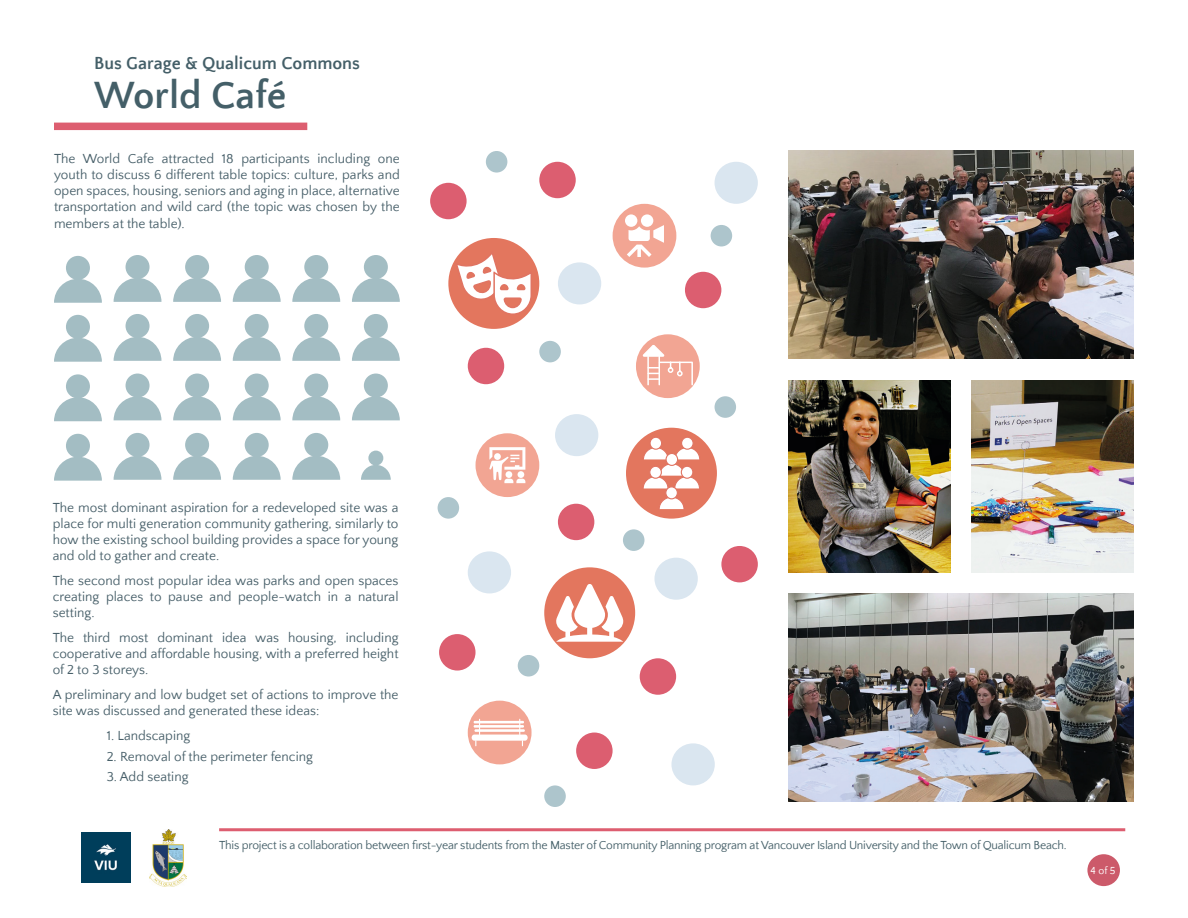
<style>
.page{position:relative;width:1188px;height:918px;background:#fff}
.page>*{position:absolute;margin:0;border:0;box-sizing:border-box;transform-origin:0 0}
.t1{font:700 39px "Quattrocento Sans";color:#445f68}
.t2{font:700 18px "Quattrocento Sans";color:#445f68}
.t3{font:13.5px/16.2px "Quattrocento Sans";color:#475f69;text-align:justify}
.t4{font:12px "Quattrocento Sans";letter-spacing:-.02em;color:#445f68}
.t5{font:10.5px "Quattrocento Sans";color:#fff}
</style>
<div class="page">
<img style="left:81px;top:833px;width:50px;height:50px">
<img style="left:150px;top:830px;width:37px;height:56px">
<hr style="left:219px;top:828px;width:906px;height:3px;background:#dd5e70">
<div style="left:1087px;top:854px;width:33px;height:32px;background:#cc5a6a;border-radius:50%"></div>
<div style="left:54px;top:123px;width:253px;height:7px;background:#dd5e70"></div>
<div style="left:66px;top:374px;width:24px;height:24px;background:#a3bdc3;border-radius:50%"></div>
<svg style="left:54px;top:397px;width:48px;height:24px"></svg>
<div style="left:126px;top:374px;width:24px;height:24px;background:#a3bdc3;border-radius:50%"></div>
<svg style="left:114px;top:396px;width:47px;height:24px"></svg>
<div style="left:185px;top:374px;width:24px;height:24px;background:#a3bdc3;border-radius:50%"></div>
<svg style="left:173px;top:396px;width:48px;height:24px"></svg>
<div style="left:245px;top:374px;width:24px;height:24px;background:#a3bdc3;border-radius:50%"></div>
<svg style="left:233px;top:396px;width:48px;height:24px"></svg>
<div style="left:304px;top:374px;width:24px;height:24px;background:#a3bdc3;border-radius:50%"></div>
<svg style="left:292px;top:396px;width:48px;height:24px"></svg>
<div style="left:66px;top:434px;width:24px;height:24px;background:#a3bdc3;border-radius:50%"></div>
<svg style="left:54px;top:457px;width:48px;height:24px"></svg>
<div style="left:126px;top:433px;width:24px;height:24px;background:#a3bdc3;border-radius:50%"></div>
<svg style="left:114px;top:456px;width:47px;height:24px"></svg>
<div style="left:185px;top:433px;width:24px;height:24px;background:#a3bdc3;border-radius:50%"></div>
<svg style="left:173px;top:456px;width:48px;height:24px"></svg>
<div style="left:245px;top:433px;width:24px;height:24px;background:#a3bdc3;border-radius:50%"></div>
<svg style="left:233px;top:456px;width:48px;height:24px"></svg>
<div style="left:304px;top:433px;width:24px;height:24px;background:#a3bdc3;border-radius:50%"></div>
<svg style="left:292px;top:456px;width:48px;height:24px"></svg>
<div style="left:66px;top:256px;width:24px;height:24px;background:#a3bdc3;border-radius:50%"></div>
<svg style="left:54px;top:279px;width:48px;height:24px"></svg>
<div style="left:126px;top:255px;width:24px;height:24px;background:#a3bdc3;border-radius:50%"></div>
<svg style="left:114px;top:278px;width:47px;height:24px"></svg>
<div style="left:185px;top:255px;width:24px;height:24px;background:#a3bdc3;border-radius:50%"></div>
<svg style="left:173px;top:278px;width:48px;height:24px"></svg>
<div style="left:245px;top:255px;width:24px;height:24px;background:#a3bdc3;border-radius:50%"></div>
<svg style="left:233px;top:278px;width:48px;height:24px"></svg>
<div style="left:304px;top:255px;width:24px;height:24px;background:#a3bdc3;border-radius:50%"></div>
<svg style="left:292px;top:278px;width:48px;height:24px"></svg>
<div style="left:66px;top:315px;width:24px;height:24px;background:#a3bdc3;border-radius:50%"></div>
<svg style="left:54px;top:338px;width:48px;height:24px"></svg>
<div style="left:126px;top:314px;width:24px;height:24px;background:#a3bdc3;border-radius:50%"></div>
<svg style="left:114px;top:337px;width:47px;height:24px"></svg>
<div style="left:185px;top:314px;width:24px;height:24px;background:#a3bdc3;border-radius:50%"></div>
<svg style="left:173px;top:337px;width:48px;height:24px"></svg>
<div style="left:245px;top:314px;width:24px;height:24px;background:#a3bdc3;border-radius:50%"></div>
<svg style="left:233px;top:337px;width:48px;height:24px"></svg>
<div style="left:304px;top:314px;width:24px;height:24px;background:#a3bdc3;border-radius:50%"></div>
<svg style="left:292px;top:337px;width:48px;height:24px"></svg>
<div style="left:364px;top:374px;width:24px;height:24px;background:#a3bdc3;border-radius:50%"></div>
<svg style="left:352px;top:396px;width:48px;height:24px"></svg>
<div style="left:368px;top:451px;width:15px;height:15px;background:#a3bdc3;border-radius:50%"></div>
<svg style="left:361px;top:465px;width:30px;height:15px"></svg>
<div style="left:364px;top:255px;width:24px;height:24px;background:#a3bdc3;border-radius:50%"></div>
<svg style="left:352px;top:278px;width:48px;height:24px"></svg>
<div style="left:364px;top:314px;width:24px;height:24px;background:#a3bdc3;border-radius:50%"></div>
<svg style="left:352px;top:337px;width:48px;height:24px"></svg>
<div style="left:626px;top:428px;width:91px;height:91px;background:#e3765e;border-radius:50%"></div>
<div style="left:682px;top:437px;width:11px;height:12px;background:#fff;border-radius:50%"></div>
<div style="left:681px;top:437px;width:13px;height:13px;border:1px solid #e07462;border-radius:50%"></div>
<div style="left:650px;top:437px;width:12px;height:12px;background:#fff;border-radius:50%"></div>
<div style="left:650px;top:437px;width:12px;height:13px;border:1px solid #e07462;border-radius:50%"></div>
<svg style="left:643px;top:446px;width:57px;height:43px"></svg>
<div style="left:650px;top:466px;width:11px;height:12px;background:#fff;border-radius:50%"></div>
<div style="left:649px;top:466px;width:13px;height:13px;border:1px solid #e07462;border-radius:50%"></div>
<svg style="left:659px;top:498px;width:25px;height:12px"></svg>
<div style="left:666px;top:487px;width:11px;height:12px;background:#fff;border-radius:50%"></div>
<div style="left:665px;top:486px;width:13px;height:13px;border:1px solid #e07462;border-radius:50%"></div>
<div style="left:448px;top:238px;width:91px;height:91px;background:#e3765e;border-radius:50%"></div>
<svg style="left:455px;top:242px;width:78px;height:73px"></svg>
<div style="left:544px;top:567px;width:91px;height:91px;background:#e3765e;border-radius:50%"></div>
<svg style="left:556px;top:584px;width:67px;height:58px"></svg>
<div style="left:636px;top:334px;width:64px;height:64px;background:#f2a593;border-radius:50%"></div>
<svg style="left:641px;top:343px;width:53px;height:43px"></svg>
<div style="left:468px;top:701px;width:64px;height:63px;background:#f2a593;border-radius:50%"></div>
<div style="left:472px;top:735px;width:56px;height:6px;background:#fff;border-radius:3px"></div>
<hr style="left:474px;top:729px;width:51px;height:3px;background:#fff">
<hr style="left:474px;top:725px;width:50px;height:3px;background:#fff">
<hr style="left:474px;top:721px;width:50px;height:2px;background:#fff">
<div style="left:613px;top:204px;width:63px;height:64px;background:#f2a593;border-radius:50%"></div>
<svg style="left:625px;top:214px;width:39px;height:43px"></svg>
<div style="left:476px;top:433px;width:63px;height:64px;background:#f2a593;border-radius:50%"></div>
<svg style="left:489px;top:447px;width:36px;height:36px"></svg>
<div style="left:640px;top:658px;width:36px;height:37px;background:#dc5e70;border-radius:50%"></div>
<div style="left:468px;top:348px;width:36px;height:36px;background:#dc5e70;border-radius:50%"></div>
<div style="left:558px;top:504px;width:36px;height:36px;background:#dc5e70;border-radius:50%"></div>
<div style="left:576px;top:733px;width:37px;height:36px;background:#dc5e70;border-radius:50%"></div>
<div style="left:439px;top:634px;width:37px;height:37px;background:#dc5e70;border-radius:50%"></div>
<div style="left:671px;top:743px;width:44px;height:42px;background:#dae6f0;border-radius:50%"></div>
<div style="left:468px;top:551px;width:43px;height:42px;background:#dae6f0;border-radius:50%"></div>
<div style="left:654px;top:558px;width:44px;height:42px;background:#dae6f0;border-radius:50%"></div>
<div style="left:721px;top:546px;width:37px;height:36px;background:#dc5e70;border-radius:50%"></div>
<div style="left:685px;top:272px;width:36px;height:36px;background:#dc5e70;border-radius:50%"></div>
<div style="left:555px;top:414px;width:43px;height:42px;background:#dae6f0;border-radius:50%"></div>
<div style="left:558px;top:262px;width:43px;height:42px;background:#dae6f0;border-radius:50%"></div>
<div style="left:715px;top:162px;width:43px;height:42px;background:#dae6f0;border-radius:50%"></div>
<div style="left:430px;top:183px;width:37px;height:36px;background:#dc5e70;border-radius:50%"></div>
<div style="left:539px;top:162px;width:37px;height:36px;background:#dc5e70;border-radius:50%"></div>
<div style="left:715px;top:396px;width:21px;height:22px;background:#adc5cc;border-radius:50%"></div>
<div style="left:518px;top:655px;width:21px;height:22px;background:#adc5cc;border-radius:50%"></div>
<div style="left:623px;top:529px;width:21px;height:22px;background:#adc5cc;border-radius:50%"></div>
<div style="left:544px;top:785px;width:22px;height:22px;background:#adc5cc;border-radius:50%"></div>
<div style="left:438px;top:497px;width:21px;height:22px;background:#adc5cc;border-radius:50%"></div>
<div style="left:711px;top:225px;width:21px;height:21px;background:#adc5cc;border-radius:50%"></div>
<div style="left:486px;top:151px;width:21px;height:22px;background:#adc5cc;border-radius:50%"></div>
<div style="left:539px;top:341px;width:22px;height:21px;background:#adc5cc;border-radius:50%"></div>
<img style="left:788px;top:151px;width:346px;height:208px">
<img style="left:788px;top:593px;width:346px;height:208px">
<img style="left:788px;top:380px;width:162px;height:192px">
<img style="left:972px;top:380px;width:162px;height:192px">
<p class="t2" style="left:94px;top:54px;width:267px">Bus Garage &amp; Qualicum Commons</p>
<p class="t1" style="left:94px;top:75px;width:194px">World Café</p>
<p class="t3" style="left:54px;top:151px;width:347px">The World Cafe attracted 18 participants including one youth to discuss 6 different table topics: culture, parks and open spaces, housing, seniors and aging in place, alternative transportation and wild card (the topic was chosen by the members at the table).</p>
<p class="t3" style="left:53px;top:500px;width:347px">The most dominant aspiration for a redeveloped site was a place for multi generation community gathering, similarly to how the existing school building provides a space for young and old to gather and create.</p>
<p class="t3" style="left:53px;top:573px;width:347px">The second most popular idea was parks and open spaces creating places to pause and people-watch in a natural setting.</p>
<p class="t3" style="left:53px;top:630px;width:347px">The third most dominant idea was housing, including cooperative and affordable housing, with a preferred height of 2 to 3 storeys.</p>
<p class="t3" style="left:53px;top:687px;width:347px">A preliminary and low budget set of actions to improve the site was discussed and generated these ideas:</p>
<p class="t3" style="left:107px;top:728px;width:85px">1. Landscaping</p>
<p class="t3" style="left:107px;top:748px;width:208px">2. Removal of the perimeter fencing</p>
<p class="t3" style="left:107px;top:769px;width:83px">3. Add seating</p>
<p class="t4" style="left:219px;top:839px;width:849px">This project is a collaboration between first-year students from the Master of Community Planning program at Vancouver Island University and the Town of Qualicum Beach.</p>
<p class="t5" style="left:1091px;top:865px;width:26px">4 of 5</p>
</div>
